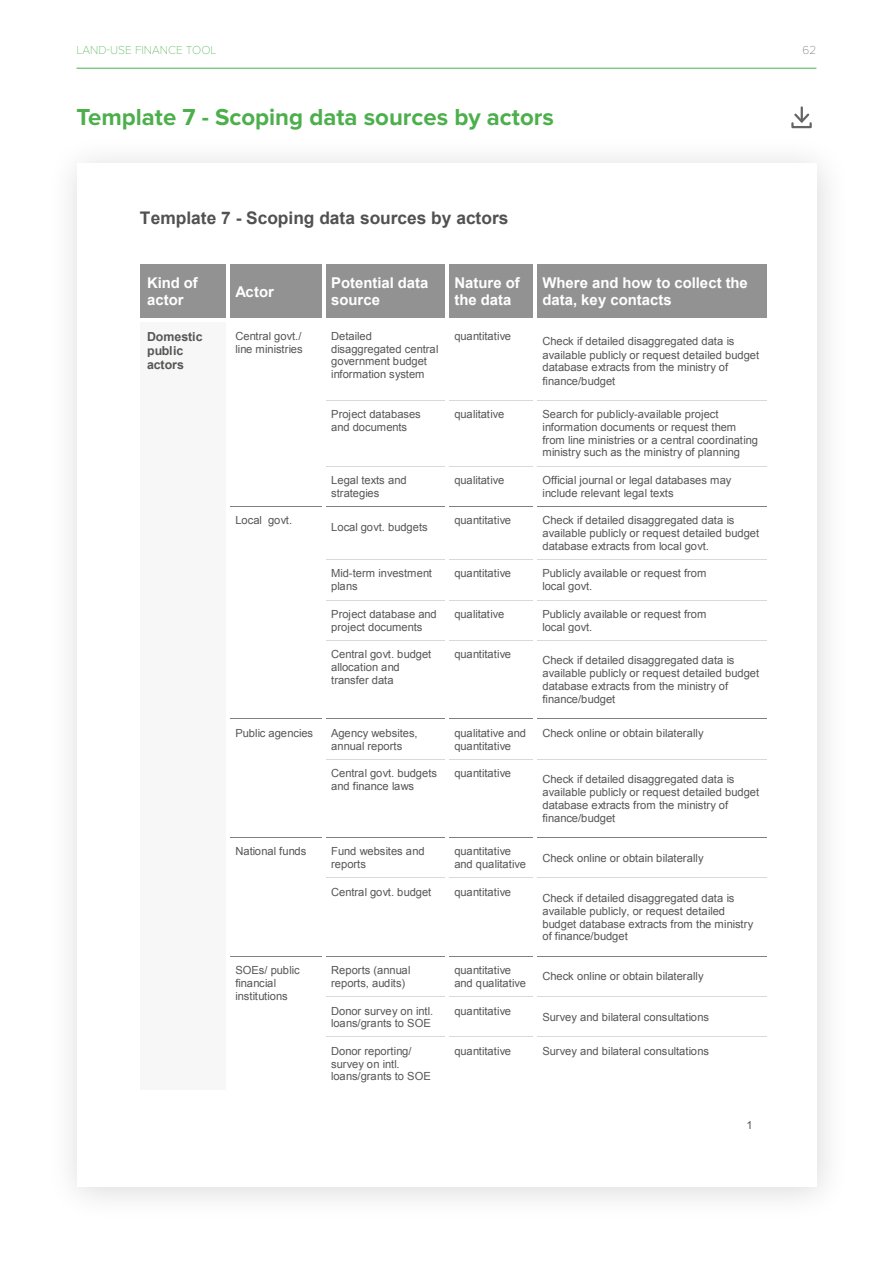
<style>
.page{position:relative;width:893px;height:1263px;background:#fff}
.page>*{position:absolute;margin:0;border:0;box-sizing:border-box;transform-origin:0 0}
.header_2{font:700 24px "Proxima Nova";color:#4caf4c}
.t1{font:700 17.4px "Arial";color:#515151}
.t2{font:700 14.85px/17.1px "Arial";color:#fff}
.t3{font:700 12.45px/14.2px "Arial";letter-spacing:-.005em;color:#565655}
.t4{font:100 12px "Proxima Nova T";color:#4caf4c}
.t5{font:100 12px "Proxima Nova T";color:#646567}
.t6{font:11.1px/12.9px "Arial";color:#565655}
</style>
<div class="page">
<hr style="left:77px;top:68px;width:739px;height:1px;background:#4caf4c">
<div style="left:46px;top:133px;width:805px;height:1090px;background:#fafafa"></div>
<div style="left:77px;top:163px;width:739px;height:1023px;background:#fff"></div>
<div style="left:791px;top:122px;width:21px;height:6px;border:2px solid #646567"></div>
<svg style="left:792px;top:107px;width:19px;height:18px"></svg>
<div style="left:140px;top:264px;width:87px;height:54px;background:#929292"></div>
<div style="left:230px;top:264px;width:93px;height:54px;background:#929292"></div>
<div style="left:326px;top:264px;width:120px;height:54px;background:#929292"></div>
<div style="left:449px;top:264px;width:84px;height:54px;background:#929292"></div>
<div style="left:537px;top:264px;width:230px;height:54px;background:#929292"></div>
<hr style="left:226px;top:272px;width:4px;height:46px;background:#fff">
<hr style="left:322px;top:272px;width:4px;height:46px;background:#fff">
<hr style="left:445px;top:272px;width:4px;height:46px;background:#fff">
<div style="left:140px;top:322px;width:87px;height:768px;background:#f7f7f7"></div>
<hr style="left:226px;top:318px;width:4px;height:11px;background:#fff">
<hr style="left:226px;top:329px;width:4px;height:71px;background:#fff">
<hr style="left:326px;top:400px;width:119px;height:1px;background:#d9d9d9">
<hr style="left:449px;top:400px;width:84px;height:1px;background:#d9d9d9">
<hr style="left:537px;top:400px;width:230px;height:1px;background:#d9d9d9">
<hr style="left:226px;top:408px;width:4px;height:58px;background:#fff">
<hr style="left:326px;top:466px;width:119px;height:1px;background:#d9d9d9">
<hr style="left:449px;top:466px;width:84px;height:1px;background:#d9d9d9">
<hr style="left:537px;top:466px;width:230px;height:1px;background:#d9d9d9">
<hr style="left:226px;top:473px;width:4px;height:33px;background:#fff">
<hr style="left:230px;top:506px;width:92px;height:1px;background:#808080">
<hr style="left:326px;top:506px;width:119px;height:1px;background:#808080">
<hr style="left:449px;top:506px;width:84px;height:1px;background:#808080">
<hr style="left:537px;top:506px;width:230px;height:1px;background:#808080">
<hr style="left:226px;top:514px;width:4px;height:45px;background:#fff">
<hr style="left:326px;top:559px;width:119px;height:1px;background:#d9d9d9">
<hr style="left:449px;top:559px;width:84px;height:1px;background:#d9d9d9">
<hr style="left:537px;top:559px;width:230px;height:1px;background:#d9d9d9">
<hr style="left:226px;top:567px;width:4px;height:33px;background:#fff">
<hr style="left:326px;top:600px;width:119px;height:1px;background:#d9d9d9">
<hr style="left:449px;top:600px;width:84px;height:1px;background:#d9d9d9">
<hr style="left:537px;top:600px;width:230px;height:1px;background:#d9d9d9">
<hr style="left:226px;top:607px;width:4px;height:33px;background:#fff">
<hr style="left:326px;top:640px;width:119px;height:1px;background:#d9d9d9">
<hr style="left:449px;top:640px;width:84px;height:1px;background:#d9d9d9">
<hr style="left:537px;top:640px;width:230px;height:1px;background:#d9d9d9">
<hr style="left:226px;top:648px;width:4px;height:70px;background:#fff">
<hr style="left:230px;top:718px;width:92px;height:1px;background:#808080">
<hr style="left:326px;top:718px;width:119px;height:1px;background:#808080">
<hr style="left:449px;top:718px;width:84px;height:1px;background:#808080">
<hr style="left:537px;top:718px;width:230px;height:1px;background:#808080">
<hr style="left:226px;top:726px;width:4px;height:33px;background:#fff">
<hr style="left:326px;top:759px;width:119px;height:1px;background:#d9d9d9">
<hr style="left:449px;top:759px;width:84px;height:1px;background:#d9d9d9">
<hr style="left:537px;top:759px;width:230px;height:1px;background:#d9d9d9">
<hr style="left:226px;top:767px;width:4px;height:70px;background:#fff">
<hr style="left:230px;top:837px;width:92px;height:1px;background:#808080">
<hr style="left:326px;top:837px;width:119px;height:1px;background:#808080">
<hr style="left:449px;top:837px;width:84px;height:1px;background:#808080">
<hr style="left:537px;top:837px;width:230px;height:1px;background:#808080">
<hr style="left:226px;top:845px;width:4px;height:32px;background:#fff">
<hr style="left:326px;top:877px;width:119px;height:1px;background:#d9d9d9">
<hr style="left:449px;top:877px;width:84px;height:1px;background:#d9d9d9">
<hr style="left:537px;top:877px;width:230px;height:1px;background:#d9d9d9">
<hr style="left:226px;top:885px;width:4px;height:71px;background:#fff">
<hr style="left:230px;top:956px;width:92px;height:1px;background:#808080">
<hr style="left:326px;top:956px;width:119px;height:1px;background:#808080">
<hr style="left:449px;top:956px;width:84px;height:1px;background:#808080">
<hr style="left:537px;top:956px;width:230px;height:1px;background:#808080">
<hr style="left:226px;top:964px;width:4px;height:32px;background:#fff">
<hr style="left:326px;top:996px;width:119px;height:1px;background:#d9d9d9">
<hr style="left:449px;top:996px;width:84px;height:1px;background:#d9d9d9">
<hr style="left:537px;top:996px;width:230px;height:1px;background:#d9d9d9">
<hr style="left:226px;top:1004px;width:4px;height:32px;background:#fff">
<hr style="left:326px;top:1036px;width:119px;height:1px;background:#d9d9d9">
<hr style="left:449px;top:1036px;width:84px;height:1px;background:#d9d9d9">
<hr style="left:537px;top:1036px;width:230px;height:1px;background:#d9d9d9">
<hr style="left:226px;top:1044px;width:4px;height:45px;background:#fff">
<p class="t4" style="left:77px;top:43px;width:142px">LAND-USE FINANCE TOOL</p>
<p class="t5" style="left:803px;top:43px;width:15px">62</p>
<p class="header_2" style="left:77px;top:103px;width:479px">Template 7 - Scoping data sources by actors</p>
<p class="t1" style="left:140px;top:206px;width:370px">Template 7 - Scoping data sources by actors</p>
<p class="t2" style="left:147px;top:275px;width:52px">Kind of actor</p>
<p class="t2" style="left:235px;top:284px;width:40px">Actor</p>
<p class="t2" style="left:331px;top:275px;width:99px">Potential data source</p>
<p class="t2" style="left:454px;top:275px;width:67px">Nature of the data</p>
<p class="t2" style="left:542px;top:275px;width:207px">Where and how to collect the data, key contacts</p>
<p class="t3" style="left:147px;top:330px;width:57px">Domestic public actors</p>
<p class="t6" style="left:235px;top:329px;width:69px">Central govt./ line ministries</p>
<p class="t6" style="left:331px;top:329px;width:109px">Detailed disaggregated central government budget information system</p>
<p class="t6" style="left:454px;top:329px;width:58px">quantitative</p>
<p class="t6" style="left:542px;top:335px;width:218px">Check if detailed disaggregated data is available publicly or request detailed budget database extracts from the ministry of finance/budget</p>
<p class="t6" style="left:235px;top:514px;width:58px">Local govt.</p>
<p class="t6" style="left:331px;top:408px;width:91px">Project databases and documents</p>
<p class="t6" style="left:454px;top:408px;width:51px">qualitative</p>
<p class="t6" style="left:542px;top:408px;width:217px">Search for publicly-available project information documents or request them from line ministries or a central coordinating ministry such as the ministry of planning</p>
<p class="t6" style="left:331px;top:474px;width:77px">Legal texts and strategies</p>
<p class="t6" style="left:454px;top:474px;width:51px">qualitative</p>
<p class="t6" style="left:542px;top:474px;width:191px">Official journal or legal databases may include relevant legal texts</p>
<p class="t6" style="left:331px;top:520px;width:98px">Local govt. budgets</p>
<p class="t6" style="left:454px;top:514px;width:58px">quantitative</p>
<p class="t6" style="left:542px;top:514px;width:218px">Check if detailed disaggregated data is available publicly or request detailed budget database extracts from local govt.</p>
<p class="t6" style="left:331px;top:567px;width:102px">Mid-term investment plans</p>
<p class="t6" style="left:454px;top:567px;width:58px">quantitative</p>
<p class="t6" style="left:542px;top:567px;width:165px">Publicly available or request from local govt.</p>
<p class="t6" style="left:331px;top:607px;width:107px">Project database and project documents</p>
<p class="t6" style="left:454px;top:607px;width:51px">qualitative</p>
<p class="t6" style="left:542px;top:607px;width:165px">Publicly available or request from local govt.</p>
<p class="t6" style="left:331px;top:648px;width:102px">Central govt. budget allocation and transfer data</p>
<p class="t6" style="left:454px;top:648px;width:58px">quantitative</p>
<p class="t6" style="left:542px;top:654px;width:218px">Check if detailed disaggregated data is available publicly or request detailed budget database extracts from the ministry of finance/budget</p>
<p class="t6" style="left:235px;top:726px;width:79px">Public agencies</p>
<p class="t6" style="left:331px;top:726px;width:88px">Agency websites, annual reports</p>
<p class="t6" style="left:454px;top:726px;width:73px">qualitative and quantitative</p>
<p class="t6" style="left:542px;top:726px;width:163px">Check online or obtain bilaterally</p>
<p class="t6" style="left:331px;top:766px;width:107px">Central govt. budgets and finance laws</p>
<p class="t6" style="left:454px;top:767px;width:58px">quantitative</p>
<p class="t6" style="left:542px;top:772px;width:218px">Check if detailed disaggregated data is available publicly or request detailed budget database extracts from the ministry of finance/budget</p>
<p class="t6" style="left:235px;top:845px;width:72px">National funds</p>
<p class="t6" style="left:331px;top:845px;width:95px">Fund websites and reports</p>
<p class="t6" style="left:454px;top:845px;width:73px">quantitative and qualitative</p>
<p class="t6" style="left:542px;top:851px;width:163px">Check online or obtain bilaterally</p>
<p class="t6" style="left:331px;top:885px;width:102px">Central govt. budget</p>
<p class="t6" style="left:454px;top:885px;width:58px">quantitative</p>
<p class="t6" style="left:542px;top:891px;width:212px">Check if detailed disaggregated data is available publicly, or request detailed budget database extracts from the ministry of finance/budget</p>
<p class="t6" style="left:235px;top:964px;width:66px">SOEs/ public financial institutions</p>
<p class="t6" style="left:331px;top:964px;width:81px">Reports (annual reports, audits)</p>
<p class="t6" style="left:454px;top:964px;width:73px">quantitative and qualitative</p>
<p class="t6" style="left:542px;top:970px;width:163px">Check online or obtain bilaterally</p>
<p class="t6" style="left:331px;top:1004px;width:103px">Donor survey on intl. loans/grants to SOE</p>
<p class="t6" style="left:454px;top:1004px;width:58px">quantitative</p>
<p class="t6" style="left:542px;top:1010px;width:168px">Survey and bilateral consultations</p>
<p class="t6" style="left:331px;top:1045px;width:101px">Donor reporting/ survey on intl. loans/grants to SOE</p>
<p class="t6" style="left:454px;top:1044px;width:58px">quantitative</p>
<p class="t6" style="left:542px;top:1044px;width:168px">Survey and bilateral consultations</p>
<p class="t6" style="left:747px;top:1119px;width:8px">1</p>
</div>
